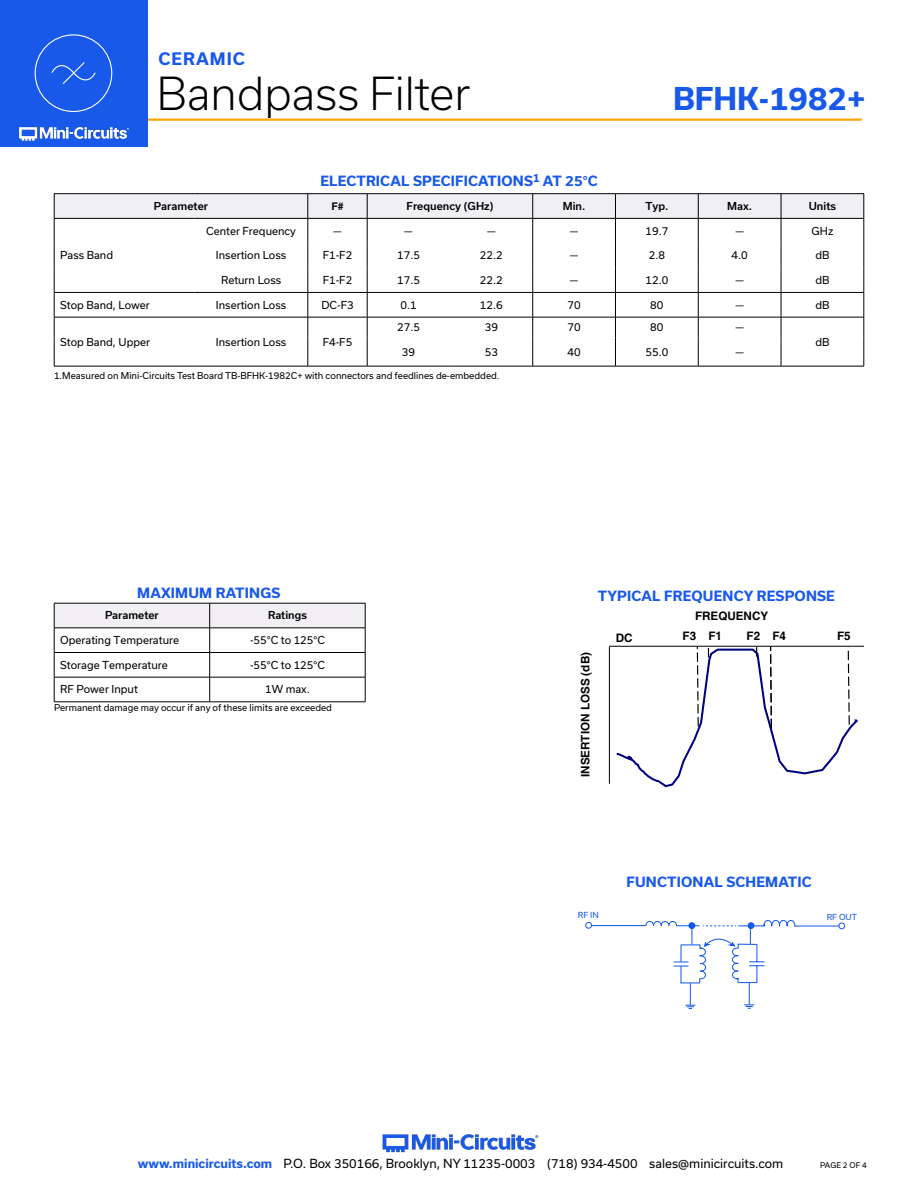
<style>
.page{position:relative;width:918px;height:1188px;background:#fff}
.page>*{position:absolute;margin:0;border:0;box-sizing:border-box;transform-origin:0 0}
.t1{font:300 43.5px "Usual";color:#000}
.t2{font:700 30px "Usual";color:#1859ea}
.t3{font:700 16.5px "Usual";letter-spacing:.065em;color:#1859ea}
.Blue_Headers{font:700 13.5px "Usual";letter-spacing:.015em;color:#1859ea}
.t4{font:12px "Usual";color:#000}
.t5{font:700 11.7px "Helvetica";color:#000}
.Table_Body_Center{font:10.5px "Usual";color:#000}
.Table_Body_Left_Justified{font:10.5px "Usual";color:#000}
.Table_Header_Center{font:500 10.5px "Usual";color:#000}
.t6{font:700 10.5px "Helvetica";color:#000}
.Notes{font:9px "Usual";color:#000}
.t7{font:7.95px "Usual";color:#1057eb}
.t8{font:7.5px "Usual";color:#000}
.s1{font-weight:700;color:#1859ea}
</style>
<div class="page">
<hr style="left:129px;top:118px;width:733px;height:3px;background:#ffa300">
<div style="left:0;top:0;width:147px;height:147px;background:#1859ea"></div>
<img style="left:19px;top:126px;width:110px;height:15px">
<div style="left:35px;top:34px;width:77px;height:78px;border:1px solid #fff;border-radius:50%"></div>
<svg style="left:51px;top:62px;width:45px;height:22px"></svg>
<img style="left:382px;top:1134px;width:157px;height:19px">
<hr style="left:54px;top:366px;width:140px;height:1px;background:#000">
<hr style="left:194px;top:366px;width:114px;height:1px;background:#000">
<hr style="left:308px;top:366px;width:59px;height:1px;background:#000">
<hr style="left:367px;top:366px;width:83px;height:1px;background:#000">
<hr style="left:450px;top:366px;width:83px;height:1px;background:#000">
<hr style="left:533px;top:366px;width:83px;height:1px;background:#000">
<hr style="left:616px;top:366px;width:82px;height:1px;background:#000">
<hr style="left:698px;top:366px;width:83px;height:1px;background:#000">
<hr style="left:781px;top:366px;width:83px;height:1px;background:#000">
<hr style="left:54px;top:193px;width:140px;height:1px;background:#000">
<hr style="left:194px;top:193px;width:114px;height:1px;background:#000">
<hr style="left:308px;top:193px;width:59px;height:1px;background:#000">
<hr style="left:367px;top:193px;width:83px;height:1px;background:#000">
<hr style="left:450px;top:193px;width:83px;height:1px;background:#000">
<hr style="left:533px;top:193px;width:83px;height:1px;background:#000">
<hr style="left:616px;top:193px;width:82px;height:1px;background:#000">
<hr style="left:698px;top:193px;width:83px;height:1px;background:#000">
<hr style="left:781px;top:193px;width:83px;height:1px;background:#000">
<svg style="left:54px;top:194px;width:811px;height:172px"></svg>
<hr style="left:54px;top:218px;width:140px;height:1px;background:#000">
<hr style="left:194px;top:218px;width:114px;height:1px;background:#000">
<hr style="left:308px;top:218px;width:59px;height:1px;background:#000">
<hr style="left:367px;top:218px;width:83px;height:1px;background:#000">
<hr style="left:450px;top:218px;width:83px;height:1px;background:#000">
<hr style="left:533px;top:218px;width:83px;height:1px;background:#000">
<hr style="left:616px;top:218px;width:82px;height:1px;background:#000">
<hr style="left:698px;top:218px;width:83px;height:1px;background:#000">
<hr style="left:781px;top:218px;width:83px;height:1px;background:#000">
<svg style="left:54px;top:603px;width:312px;height:99px"></svg>
<hr style="left:54px;top:702px;width:156px;height:1px;background:#000">
<hr style="left:210px;top:702px;width:155px;height:1px;background:#000">
<hr style="left:609px;top:646px;width:255px;height:1px;background:#000">
<hr style="left:609px;top:647px;width:1px;height:136px;background:#000">
<svg style="left:614px;top:645px;width:245px;height:142px"></svg>
<hr style="left:592px;top:925px;width:55px;height:1px;background:#1057eb">
<div style="left:585px;top:922px;width:7px;height:7px;border:1px solid #1057eb;border-radius:50%"></div>
<svg style="left:839px;top:923px;width:6px;height:6px"></svg>
<hr style="left:795px;top:926px;width:44px;height:1px;background:#1057eb">
<svg style="left:645px;top:920px;width:150px;height:89px"></svg>
<h3 class="t3" style="left:158px;top:49px;width:88px">CERAMIC</h3>
<h1 class="t1" style="left:157px;top:68px;width:315px">Bandpass Filter</h1>
<p class="Blue_Headers" style="left:320px;top:173px;width:279px">ELECTRICAL SPECIFICATIONS<sup>1</sup> AT 25°C</p>
<h2 class="t2" style="left:673px;top:81px;width:194px">BFHK-1982+</h2>
<p class="Table_Header_Center" style="left:154px;top:200px;width:56px">Parameter</p>
<p class="t6" style="left:331px;top:200px;width:14px">F#</p>
<p class="Table_Header_Center" style="left:407px;top:200px;width:88px">Frequency (GHz)</p>
<p class="Table_Header_Center" style="left:563px;top:200px;width:24px">Min.</p>
<p class="Table_Header_Center" style="left:645px;top:200px;width:25px">Typ.</p>
<p class="Table_Header_Center" style="left:727px;top:200px;width:26px">Max.</p>
<p class="Table_Header_Center" style="left:809px;top:200px;width:29px">Units</p>
<p class="Table_Body_Center" style="left:206px;top:225px;width:91px">Center Frequency</p>
<p class="Table_Body_Center" style="left:333px;top:225px;width:10px">—</p>
<p class="Table_Body_Center" style="left:404px;top:225px;width:10px">—</p>
<p class="Table_Body_Center" style="left:487px;top:225px;width:10px">—</p>
<p class="Table_Body_Center" style="left:570px;top:225px;width:10px">—</p>
<p class="Table_Body_Center" style="left:645px;top:225px;width:24px">19.7</p>
<p class="Table_Body_Center" style="left:735px;top:225px;width:10px">—</p>
<p class="Table_Body_Center" style="left:812px;top:225px;width:23px">GHz</p>
<p class="Table_Body_Left_Justified" style="left:60px;top:249px;width:54px">Pass Band</p>
<p class="Table_Body_Center" style="left:216px;top:249px;width:72px">Insertion Loss</p>
<p class="Table_Body_Center" style="left:323px;top:249px;width:31px">F1-F2</p>
<p class="Table_Body_Center" style="left:397px;top:249px;width:24px">17.5</p>
<p class="Table_Body_Center" style="left:480px;top:249px;width:24px">22.2</p>
<p class="Table_Body_Center" style="left:570px;top:249px;width:10px">—</p>
<p class="Table_Body_Center" style="left:649px;top:249px;width:18px">2.8</p>
<p class="Table_Body_Center" style="left:732px;top:249px;width:18px">4.0</p>
<p class="Table_Body_Center" style="left:815px;top:249px;width:16px">dB</p>
<p class="Table_Body_Center" style="left:221px;top:274px;width:62px">Return Loss</p>
<p class="Table_Body_Center" style="left:323px;top:274px;width:31px">F1-F2</p>
<p class="Table_Body_Center" style="left:397px;top:274px;width:24px">17.5</p>
<p class="Table_Body_Center" style="left:480px;top:274px;width:24px">22.2</p>
<p class="Table_Body_Center" style="left:570px;top:274px;width:10px">—</p>
<p class="Table_Body_Center" style="left:645px;top:274px;width:24px">12.0</p>
<p class="Table_Body_Center" style="left:735px;top:274px;width:10px">—</p>
<p class="Table_Body_Center" style="left:815px;top:274px;width:16px">dB</p>
<p class="Table_Body_Left_Justified" style="left:60px;top:299px;width:91px">Stop Band, Lower</p>
<p class="Table_Body_Center" style="left:216px;top:299px;width:72px">Insertion Loss</p>
<p class="Table_Body_Center" style="left:321px;top:299px;width:34px">DC-F3</p>
<p class="Table_Body_Center" style="left:400px;top:299px;width:18px">0.1</p>
<p class="Table_Body_Center" style="left:480px;top:299px;width:24px">12.6</p>
<p class="Table_Body_Center" style="left:568px;top:299px;width:15px">70</p>
<p class="Table_Body_Center" style="left:650px;top:299px;width:15px">80</p>
<p class="Table_Body_Center" style="left:735px;top:299px;width:10px">—</p>
<p class="Table_Body_Center" style="left:815px;top:299px;width:16px">dB</p>
<p class="Table_Body_Left_Justified" style="left:60px;top:336px;width:91px">Stop Band, Upper</p>
<p class="Table_Body_Center" style="left:216px;top:336px;width:72px">Insertion Loss</p>
<p class="Table_Body_Center" style="left:323px;top:336px;width:31px">F4-F5</p>
<p class="Table_Body_Center" style="left:397px;top:321px;width:24px">27.5</p>
<p class="Table_Body_Center" style="left:485px;top:321px;width:15px">39</p>
<p class="Table_Body_Center" style="left:568px;top:321px;width:15px">70</p>
<p class="Table_Body_Center" style="left:650px;top:321px;width:15px">80</p>
<p class="Table_Body_Center" style="left:735px;top:321px;width:10px">—</p>
<p class="Table_Body_Center" style="left:815px;top:336px;width:16px">dB</p>
<p class="Table_Body_Center" style="left:402px;top:346px;width:15px">39</p>
<p class="Table_Body_Center" style="left:485px;top:346px;width:15px">53</p>
<p class="Table_Body_Center" style="left:568px;top:346px;width:15px">40</p>
<p class="Table_Body_Center" style="left:645px;top:346px;width:24px">55.0</p>
<p class="Table_Body_Center" style="left:735px;top:346px;width:10px">—</p>
<p class="Notes" style="left:54px;top:370px;width:447px">1.Measured on Mini-Circuits Test Board TB-BFHK-1982C+ with connectors and feedlines de-embedded.</p>
<p class="Blue_Headers" style="left:137px;top:586px;width:145px">MAXIMUM RATINGS</p>
<p class="Table_Header_Center" style="left:105px;top:609px;width:55px">Parameter</p>
<p class="Table_Header_Center" style="left:268px;top:609px;width:40px">Ratings</p>
<p class="Table_Body_Left_Justified" style="left:60px;top:634px;width:120px">Operating Temperature</p>
<p class="Table_Body_Left_Justified" style="left:250px;top:634px;width:76px">-55°C to 125°C</p>
<p class="Table_Body_Left_Justified" style="left:60px;top:659px;width:109px">Storage Temperature</p>
<p class="Table_Body_Left_Justified" style="left:250px;top:659px;width:76px">-55°C to 125°C</p>
<p class="Table_Body_Left_Justified" style="left:60px;top:683px;width:79px">RF Power Input</p>
<p class="Table_Body_Left_Justified" style="left:265px;top:683px;width:46px">1W max.</p>
<p class="Notes" style="left:54px;top:703px;width:280px">Permanent damage may occur if any of these limits are exceeded</p>
<p class="Blue_Headers" style="left:598px;top:589px;width:239px">TYPICAL FREQUENCY RESPONSE</p>
<p class="t5" style="left:695px;top:609px;width:75px">FREQUENCY</p>
<p class="t5" style="left:578px;top:777px;width:127px;rotate:-90deg">INSERTION LOSS (dB)</p>
<p class="t5" style="left:616px;top:630px;width:18px">DC</p>
<p class="t5" style="left:683px;top:629px;width:41px">F3 F1</p>
<p class="t5" style="left:746px;top:629px;width:15px">F2</p>
<p class="t5" style="left:772px;top:629px;width:15px">F4</p>
<p class="t5" style="left:837px;top:629px;width:15px">F5</p>
<p class="Blue_Headers" style="left:627px;top:874px;width:187px">FUNCTIONAL SCHEMATIC</p>
<p class="t7" style="left:578px;top:911px;width:22px">RF IN</p>
<p class="t7" style="left:827px;top:912px;width:32px">RF OUT</p>
<p class="t4" style="left:138px;top:1157px;width:647px"><span class="s1">www.minicircuits.com</span> P.O. Box 350166, Brooklyn, NY 11235-0003 (718) 934-4500 sales@minicircuits.com</p>
<p class="t8" style="left:820px;top:1161px;width:48px">PAGE 2 OF 4</p>
</div>
